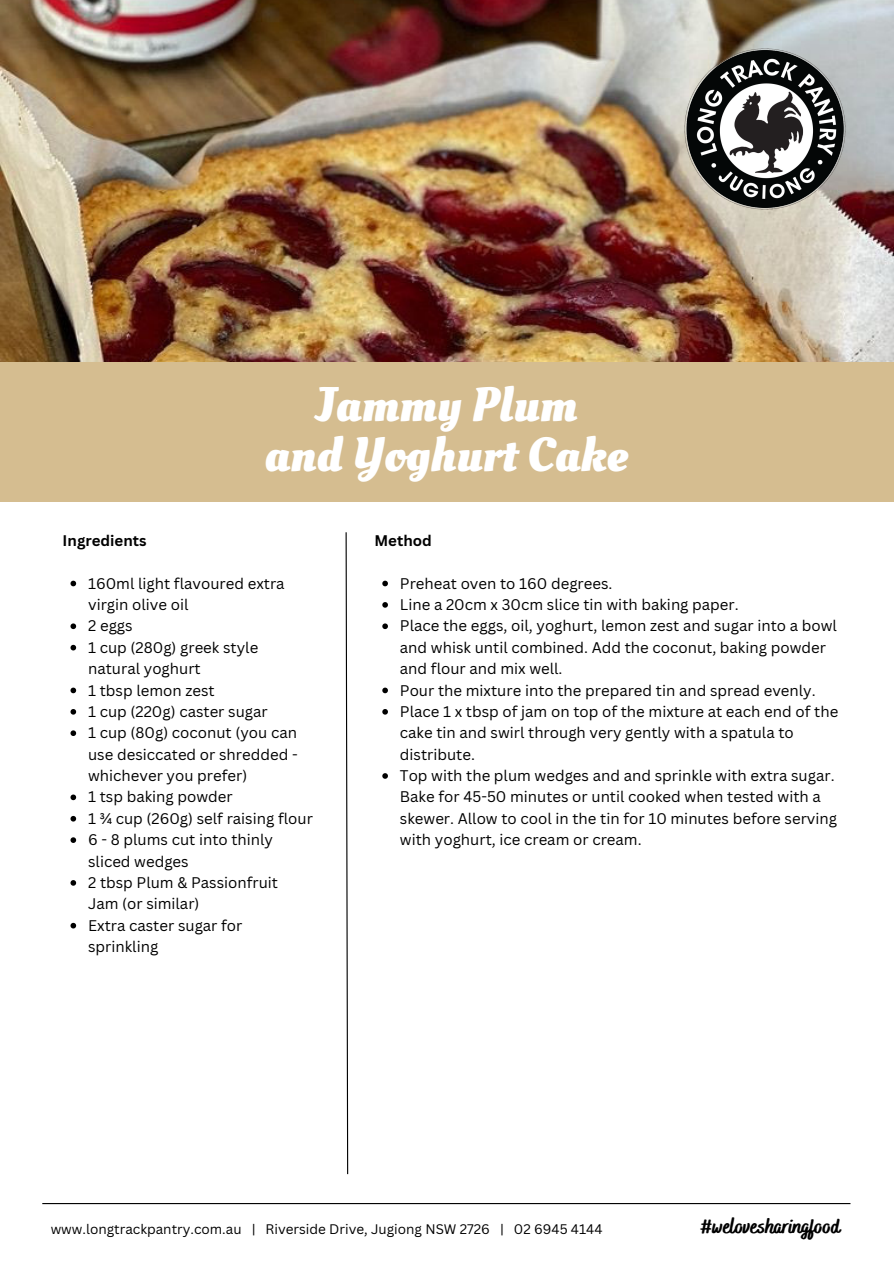
<style>
.page{position:relative;width:894px;height:1264px;background:#fff}
.page>*{position:absolute;margin:0;border:0;box-sizing:border-box;transform-origin:0 0}
.t1{font:700 48px/50.7px "Oleo Script";color:#fff;text-align:center}
.t2{font:800 21px "Bakerie Smooth";color:#000}
.t3{font:15px/21.3px "Canva Sans";color:#000}
.t4{font:700 15px "Canva Sans";color:#000}
.t5{font:13.5px "Canva Sans";color:#000}
</style>
<div class="page">
<img style="left:0;top:0;width:893px;height:362px">
<img style="left:679px;top:43px;width:171px;height:171px">
<hr style="left:42px;top:1202px;width:808px;height:2px;background:#000">
<svg style="left:345px;top:532px;width:3px;height:643px"></svg>
<div style="left:0;top:362px;width:893px;height:139px;background:#d5bd90"></div>
<svg style="left:70px;top:580px;width:6px;height:6px"></svg>
<svg style="left:70px;top:623px;width:6px;height:6px"></svg>
<svg style="left:70px;top:645px;width:6px;height:5px"></svg>
<svg style="left:70px;top:687px;width:6px;height:6px"></svg>
<svg style="left:70px;top:709px;width:6px;height:5px"></svg>
<svg style="left:70px;top:730px;width:6px;height:6px"></svg>
<svg style="left:70px;top:794px;width:6px;height:6px"></svg>
<svg style="left:70px;top:816px;width:6px;height:5px"></svg>
<svg style="left:70px;top:837px;width:6px;height:6px"></svg>
<svg style="left:70px;top:880px;width:6px;height:5px"></svg>
<svg style="left:70px;top:922px;width:6px;height:6px"></svg>
<svg style="left:382px;top:580px;width:6px;height:6px"></svg>
<svg style="left:382px;top:602px;width:6px;height:5px"></svg>
<svg style="left:382px;top:623px;width:6px;height:6px"></svg>
<svg style="left:382px;top:687px;width:6px;height:6px"></svg>
<svg style="left:382px;top:709px;width:6px;height:5px"></svg>
<svg style="left:382px;top:773px;width:6px;height:5px"></svg>
<h3 class="t1" style="left:264px;top:380px;width:364px">Jammy Plum<br>and Yoghurt Cake</h3>
<p class="t4" style="left:63px;top:530px;width:85px">Ingredients</p>
<p class="t3" style="left:88px;top:572px;width:198px">160ml light flavoured extra virgin olive oil</p>
<p class="t3" style="left:88px;top:615px;width:46px">2 eggs</p>
<p class="t3" style="left:88px;top:636px;width:172px">1 cup (280g) greek style natural yoghurt</p>
<p class="t3" style="left:88px;top:679px;width:128px">1 tbsp lemon zest</p>
<p class="t3" style="left:88px;top:700px;width:181px">1 cup (220g) caster sugar</p>
<p class="t3" style="left:88px;top:721px;width:211px;text-align:justify">1 cup (80g) coconut (you can use desiccated or shredded - whichever you prefer)</p>
<p class="t3" style="left:88px;top:786px;width:146px">1 tsp baking powder</p>
<p class="t3" style="left:88px;top:807px;width:226px">1 ¾ cup (260g) self raising flour</p>
<p class="t3" style="left:88px;top:828px;width:186px">6 - 8 plums cut into thinly sliced wedges</p>
<p class="t3" style="left:88px;top:871px;width:191px">2 tbsp Plum &amp; Passionfruit<br>Jam (or similar)</p>
<h3 class="t3" style="left:88px;top:914px;width:156px">Extra caster sugar for sprinkling</h3>
<p class="t4" style="left:374px;top:530px;width:59px">Method</p>
<p class="t3" style="left:400px;top:572px;width:214px">Preheat oven to 160 degrees.</p>
<p class="t3" style="left:400px;top:593px;width:340px">Line a 20cm x 30cm slice tin with baking paper.</p>
<p class="t3" style="left:400px;top:615px;width:438px">Place the eggs, oil, yoghurt, lemon zest and sugar into a bowl and whisk until combined. Add the coconut, baking powder and flour and mix well.</p>
<p class="t3" style="left:400px;top:679px;width:417px">Pour the mixture into the prepared tin and spread evenly.</p>
<p class="t3" style="left:400px;top:700px;width:439px">Place 1 x tbsp of jam on top of the mixture at each end of the cake tin and swirl through very gently with a spatula to distribute.</p>
<p class="t3" style="left:400px;top:764px;width:438px">Top with the plum wedges and and sprinkle with extra sugar.<br>Bake for 45-50 minutes or until cooked when tested with a skewer. Allow to cool in the tin for 10 minutes before serving with yoghurt, ice cream or cream.</p>
<h1 class="t5" style="left:51px;top:1219px;width:553px">www.longtrackpantry.com.au | Riverside Drive, Jugiong NSW 2726 | 02 6945 4144</h1>
<h2 class="t2" style="left:700px;top:1213px;width:141px">#welovesharingfood</h2>
</div>
